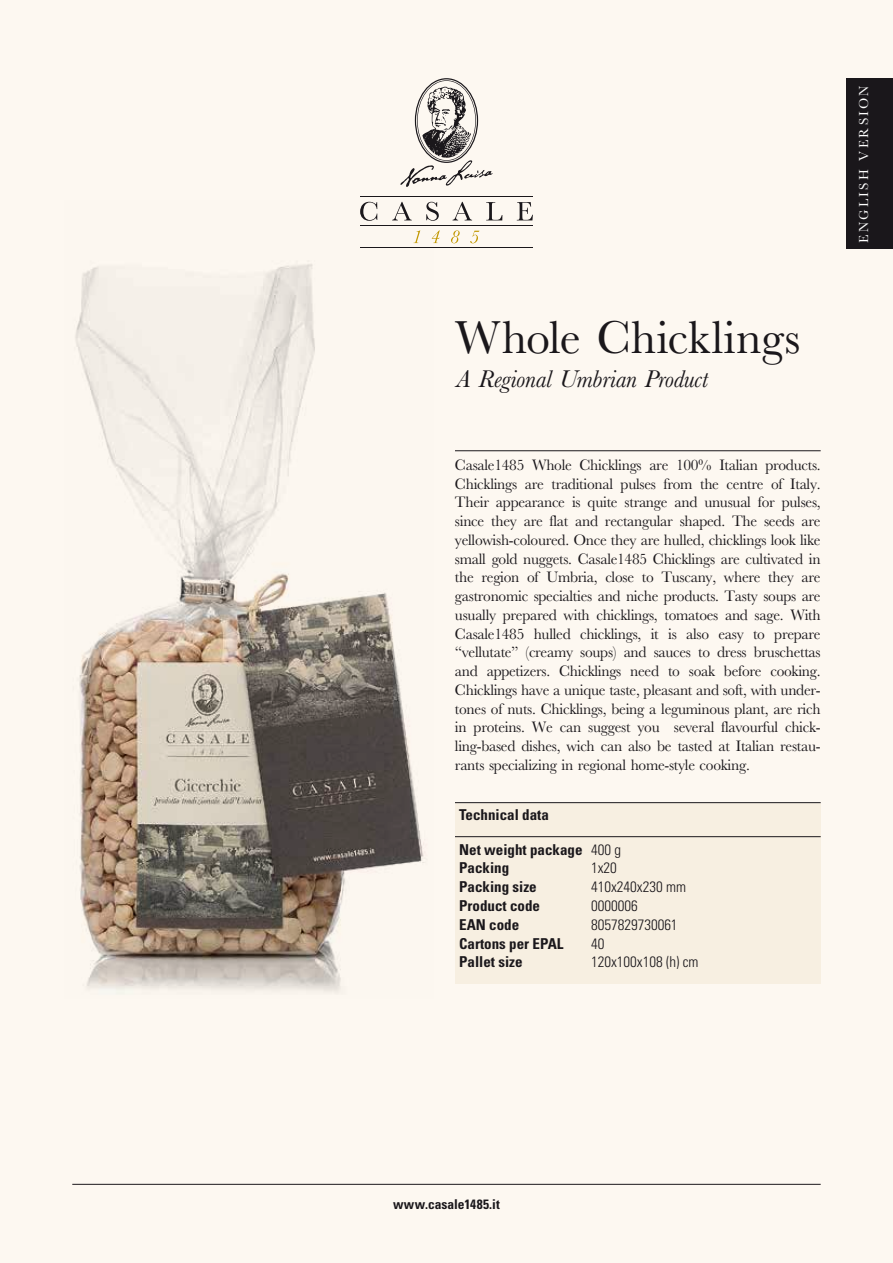
<style>
.page{position:relative;width:893px;height:1263px;background:#fdf8f1}
.page>*{position:absolute;margin:0;border:0;box-sizing:border-box;transform-origin:0 0}
.t1{font:48px "M Baskerville";letter-spacing:-.005em;color:#1a171b}
.t2{font:italic 25.05px "M Baskerville";letter-spacing:-.01em;color:#1a171b}
.t3{font:15.75px/18.8px "M Baskerville";letter-spacing:-.02em;color:#1a171b;text-align:justify}
.t4{font:700 condensed 15px/18.8px "Univers";color:#1a171b}
.t5{font:300 condensed 15px "Univers";color:#1a171b}
.t6{font:700 condensed 13.5px "Univers";letter-spacing:.005em;color:#1a171b}
.t7{font:13.5px "M Baskerville";letter-spacing:.16em;color:#fff}
.s1{font-weight:300}
</style>
<div class="page">
<img style="left:75px;top:201px;width:358px;height:791px">
<svg style="left:360px;top:202px;width:17px;height:19px"></svg>
<svg style="left:392px;top:202px;width:20px;height:18px"></svg>
<svg style="left:426px;top:202px;width:13px;height:19px"></svg>
<svg style="left:452px;top:202px;width:20px;height:18px"></svg>
<svg style="left:486px;top:202px;width:16px;height:18px"></svg>
<svg style="left:517px;top:202px;width:16px;height:18px"></svg>
<svg style="left:413px;top:230px;width:7px;height:13px"></svg>
<svg style="left:432px;top:230px;width:8px;height:13px"></svg>
<svg style="left:451px;top:230px;width:9px;height:13px"></svg>
<svg style="left:470px;top:231px;width:9px;height:12px"></svg>
<hr style="left:360px;top:248px;width:173px;height:1px;background:#1a171b">
<hr style="left:360px;top:225px;width:173px;height:1px;background:#1a171b">
<hr style="left:360px;top:196px;width:173px;height:1px;background:#1a171b">
<svg style="left:400px;top:78px;width:93px;height:109px"></svg>
<hr style="left:455px;top:450px;width:366px;height:1px;background:#1a171b">
<hr style="left:72px;top:1184px;width:749px;height:1px;background:#1a171b">
<div style="left:846px;top:78px;width:47px;height:170px;background:#1a171b"></div>
<div style="left:455px;top:803px;width:366px;height:180px;background:#f7efe1"></div>
<hr style="left:455px;top:836px;width:366px;height:1px;background:#1a171b">
<hr style="left:455px;top:802px;width:366px;height:1px;background:#1a171b">
<h1 class="t1" style="left:455px;top:310px;width:347px">Whole Chicklings</h1>
<h2 class="t2" style="left:456px;top:365px;width:253px">A Regional Umbrian Product</h2>
<p class="t3" style="left:455px;top:455px;width:367px">Casale1485 Whole Chicklings are 100% Italian products.<br>Chicklings are traditional pulses from the centre of Italy.<br>Their appearance is quite strange and unusual for pulses, since they are flat and rectangular shaped. The seeds are yellowish-coloured. Once they are hulled, chicklings look like small gold nuggets. Casale1485 Chicklings are cultivated in the region of Umbria, close to Tuscany, where they are gastronomic specialties and niche products. Tasty soups are usually prepared with chicklings, tomatoes and sage. With Casale1485 hulled chicklings, it is also easy to prepare “vellutate” (creamy soups) and sauces to dress bruschettas and appetizers. Chicklings need to soak before cooking.<br>Chicklings have a unique taste, pleasant and soft, with under&shy;tones of nuts. Chicklings, being a leguminous plant, are rich in proteins. We can suggest you several flavourful chick&shy;ling-based dishes, wich can also be tasted at Italian restau&shy;rants specializing in regional home-style cooking.</p>
<p class="t4" style="left:459px;top:805px;width:91px">Technical data</p>
<p class="t4" style="left:459px;top:840px;width:163px">Net weight package <span class="s1">400 g<br></span>Packing</p>
<p class="t5" style="left:591px;top:859px;width:27px">1x20</p>
<p class="t4" style="left:459px;top:877px;width:79px">Packing size</p>
<p class="t5" style="left:591px;top:878px;width:96px">410x240x230 mm</p>
<p class="t4" style="left:459px;top:896px;width:82px">Product code</p>
<p class="t5" style="left:591px;top:897px;width:48px">0000006</p>
<p class="t4" style="left:459px;top:915px;width:61px">EAN code</p>
<p class="t5" style="left:591px;top:915px;width:88px">8057829730061</p>
<p class="t4" style="left:459px;top:934px;width:106px">Cartons per EPAL</p>
<p class="t5" style="left:591px;top:934px;width:15px">40</p>
<p class="t4" style="left:459px;top:952px;width:65px">Pallet size</p>
<p class="t5" style="left:591px;top:953px;width:109px">120x100x108 (h) cm</p>
<p class="t7" style="left:856px;top:243px;width:158px;rotate:-90deg">ENGLISH VERSION</p>
<p class="t6" style="left:393px;top:1196px;width:108px">www.casale1485.it</p>
</div>
